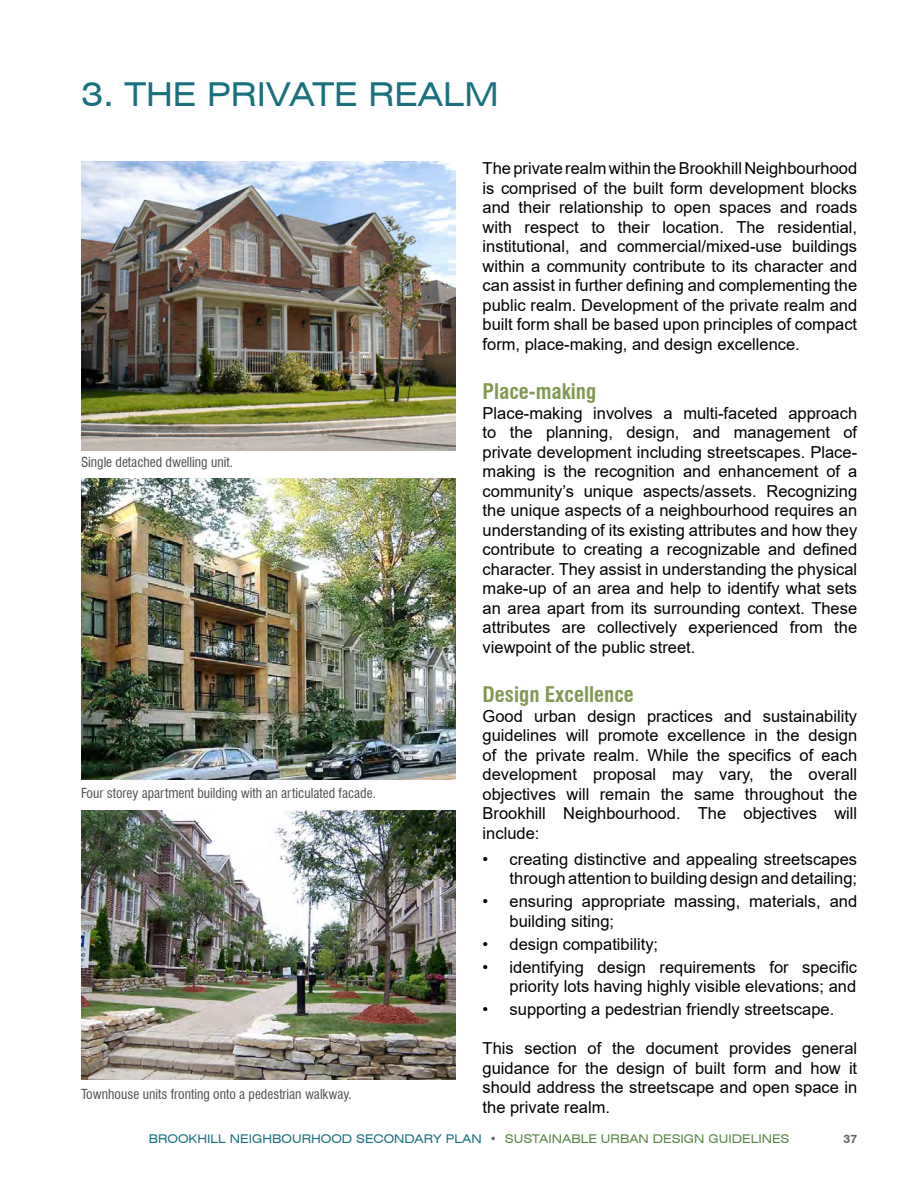
<style>
.page{position:relative;width:918px;height:1188px;background:#fff}
.page>*{position:absolute;margin:0;border:0;box-sizing:border-box;transform-origin:0 0}
.t1{font:expanded 33px "Swiss 721 BT";color:#19707e}
.t2{font:700 condensed 21px "Swiss 721 BT";color:#829a53}
.Body_Text{font:16.5px/19.5px "Arial";color:#000;text-align:justify}
.t3{font:condensed 13.5px "Swiss 721 BT";color:#4d4d4f}
.t4{font:expanded 12px "Swiss 721 BT";color:#19707e}
.t5{font:700 12px "Swiss 721 BT";color:#636466}
.s1{color:#636466}
.s2{color:#588545}
</style>
<div class="page">
<img style="left:81px;top:162px;width:375px;height:288px">
<img style="left:81px;top:479px;width:375px;height:300px">
<img style="left:81px;top:810px;width:375px;height:270px">
<p class="t1" style="left:81px;top:75px;width:419px">3. THE PRIVATE REALM</p>
<p class="t3" style="left:81px;top:454px;width:154px">Single detached dwelling unit.</p>
<p class="t3" style="left:81px;top:785px;width:297px">Four storey apartment building with an articulated facade.</p>
<p class="t3" style="left:81px;top:1086px;width:272px">Townhouse units fronting onto a pedestrian walkway.</p>
<p class="Body_Text" style="left:483px;top:158px;width:376px">The private realm within the Brookhill Neighbourhood is comprised of the built form development blocks and their relationship to open spaces and roads with respect to their location. The residential, institutional, and commercial/mixed-use buildings within a community contribute to its character and can assist in further defining and complementing the public realm. Development of the private realm and built form shall be based upon principles of compact form, place-making, and design excellence.</p>
<p class="t2" style="left:483px;top:379px;width:115px">Place-making</p>
<p class="Body_Text" style="left:483px;top:403px;width:376px">Place-making involves a multi-faceted approach to the planning, design, and management of private development including streetscapes. Place&shy;making is the recognition and enhancement of a community’s unique aspects/assets. Recognizing the unique aspects of a neighbourhood requires an understanding of its existing attributes and how they contribute to creating a recognizable and defined character. They assist in understanding the physical make-up of an area and help to identify what sets an area apart from its surrounding context. These attributes are collectively experienced from the viewpoint of the public street.</p>
<p class="t2" style="left:483px;top:682px;width:153px">Design Excellence</p>
<p class="Body_Text" style="left:483px;top:706px;width:376px">Good urban design practices and sustainability guidelines will promote excellence in the design of the private realm. While the specifics of each development proposal may vary, the overall objectives will remain the same throughout the Brookhill Neighbourhood. The objectives will include:</p>
<p class="Body_Text" style="left:483px;top:849px;width:376px;text-align:right">• creating distinctive and appealing streetscapes through attention to building design and detailing;</p>
<p class="Body_Text" style="left:510px;top:892px;width:349px;text-indent:-27px">• ensuring appropriate massing, materials, and building siting;</p>
<p class="Body_Text" style="left:483px;top:934px;width:177px">• design compatibility;</p>
<p class="Body_Text" style="left:483px;top:957px;width:376px;text-align:right">• identifying design requirements for specific priority lots having highly visible elevations; and</p>
<p class="Body_Text" style="left:483px;top:1000px;width:353px">• supporting a pedestrian friendly streetscape.</p>
<p class="Body_Text" style="left:483px;top:1039px;width:376px">This section of the document provides general guidance for the design of built form and how it should address the streetscape and open space in the private realm.</p>
<p class="t4" style="left:149px;top:1132px;width:642px">BROOKHILL NEIGHBOURHOOD SECONDARY PLAN <span class="s1">•</span> <span class="s2">SUSTAINABLE URBAN DESIGN GUIDELINES</span></p>
<p class="t5" style="left:844px;top:1132px;width:15px">37</p>
</div>
